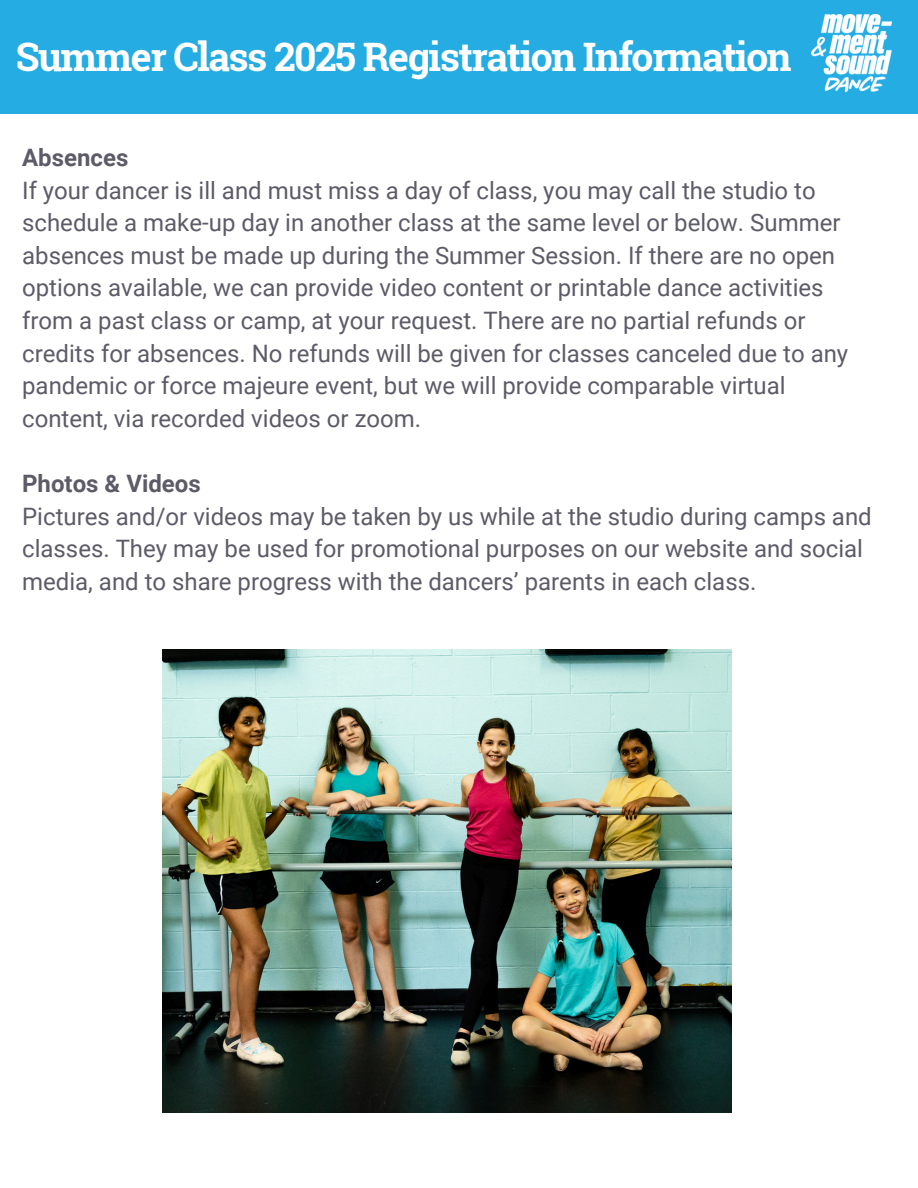
<style>
.page{position:relative;width:918px;height:1188px;background:#fff}
.page>*{position:absolute;margin:0;border:0;box-sizing:border-box;transform-origin:0 0}
.t1{font:700 39.3px "Roboto Slab";letter-spacing:-.04em;color:#fff}
.t2{font:24px/32.7px "Roboto";color:#5d5b68}
.t3{font:700 24px "Roboto";color:#5d5b68}
</style>
<div class="page">
<div style="left:0;top:0;width:918px;height:113px;background:#24ace3"></div>
<img style="left:812px;top:14px;width:79px;height:78px">
<img style="left:162px;top:649px;width:570px;height:464px">
<p class="t1" style="left:16px;top:30px;width:778px">Summer Class 2025 Registration Information</p>
<h1 class="t3" style="left:22px;top:144px;width:108px">Absences</h1>
<p class="t2" style="left:22px;top:174px;width:828px">If your dancer is ill and must miss a day of class, you may call the studio to schedule a make-up day in another class at the same level or below. Summer absences must be made up during the Summer Session. If there are no open options available, we can provide video content or printable dance activities from a past class or camp, at your request. There are no partial refunds or credits for absences. No refunds will be given for classes canceled due to any pandemic or force majeure event, but we will provide comparable virtual content, via recorded videos or zoom.</p>
<p class="t3" style="left:22px;top:470px;width:180px">Photos &amp; Videos</p>
<p class="t2" style="left:22px;top:500px;width:851px">Pictures and/or videos may be taken by us while at the studio during camps and classes. They may be used for promotional purposes on our website and social media, and to share progress with the dancers’ parents in each class.</p>
</div>
